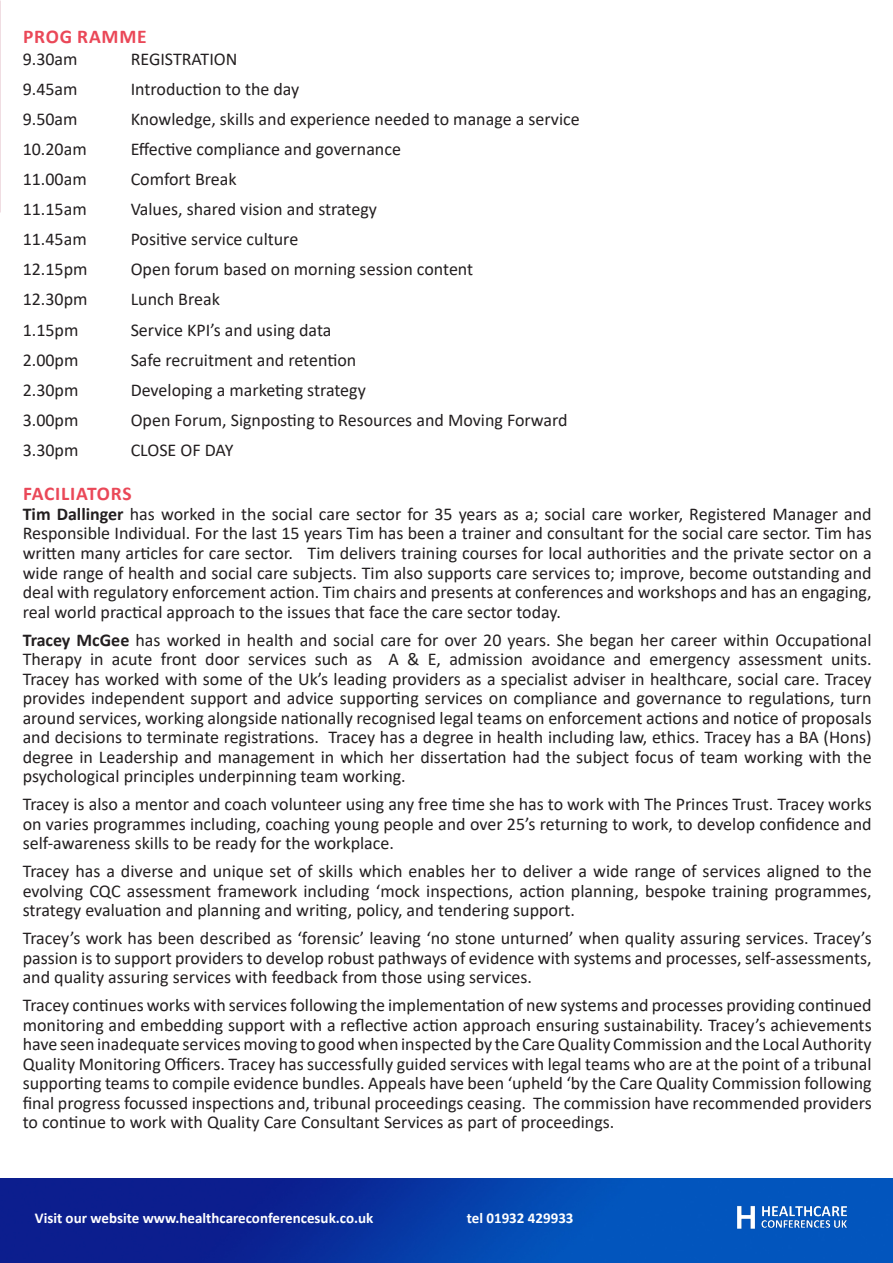
<style>
.page{position:relative;width:893px;height:1263px;background:#fff}
.page>*{position:absolute;margin:0;border:0;box-sizing:border-box;transform-origin:0 0}
.Headers{font:700 19.5px "Calibri";letter-spacing:.04em;color:#ea4858}
.Copy{font:18px/19.5px "Calibri";color:#231f20;text-align:justify}
.t1{font:700 15px "Calibri";color:#fff}
.s1{font-weight:700}
</style>
<div class="page">
<img style="left:0;top:1178px;width:893px;height:85px">
<img style="left:733px;top:1195px;width:118px;height:41px">
<p class="Headers" style="left:23px;top:23px;width:125px">PROG RAMME</p>
<p class="Copy" style="left:23px;top:48px;width:56px">9.30am</p>
<p class="Copy" style="left:131px;top:48px;width:108px">REGISTRATION</p>
<p class="Copy" style="left:23px;top:78px;width:56px">9.45am</p>
<p class="Copy" style="left:131px;top:78px;width:170px">Introduction to the day</p>
<p class="Copy" style="left:23px;top:109px;width:56px">9.50am</p>
<p class="Copy" style="left:131px;top:109px;width:450px">Knowledge, skills and experience needed to manage a service</p>
<p class="Copy" style="left:23px;top:139px;width:66px">10.20am</p>
<p class="Copy" style="left:131px;top:139px;width:272px">Effective compliance and governance</p>
<p class="Copy" style="left:23px;top:169px;width:66px">11.00am</p>
<p class="Copy" style="left:131px;top:169px;width:107px">Comfort Break</p>
<p class="Copy" style="left:23px;top:199px;width:66px">11.15am</p>
<p class="Copy" style="left:131px;top:199px;width:248px">Values, shared vision and strategy</p>
<p class="Copy" style="left:23px;top:229px;width:66px">11.45am</p>
<p class="Copy" style="left:131px;top:229px;width:169px">Positive service culture</p>
<p class="Copy" style="left:23px;top:259px;width:66px">12.15pm</p>
<p class="Copy" style="left:131px;top:259px;width:344px">Open forum based on morning session content</p>
<p class="Copy" style="left:23px;top:289px;width:66px">12.30pm</p>
<p class="Copy" style="left:131px;top:289px;width:91px">Lunch Break</p>
<p class="Copy" style="left:23px;top:319px;width:57px">1.15pm</p>
<p class="Copy" style="left:131px;top:319px;width:202px">Service KPI’s and using data</p>
<p class="Copy" style="left:23px;top:349px;width:57px">2.00pm</p>
<p class="Copy" style="left:131px;top:349px;width:227px">Safe recruitment and retention</p>
<p class="Copy" style="left:23px;top:380px;width:57px">2.30pm</p>
<p class="Copy" style="left:131px;top:380px;width:237px">Developing a marketing strategy</p>
<p class="Copy" style="left:23px;top:410px;width:57px">3.00pm</p>
<p class="Copy" style="left:131px;top:410px;width:439px">Open Forum, Signposting to Resources and Moving Forward</p>
<p class="Copy" style="left:23px;top:440px;width:57px">3.30pm</p>
<p class="Copy" style="left:131px;top:440px;width:104px">CLOSE OF DAY</p>
<p class="Headers" style="left:23px;top:480px;width:110px">FACILIATORS</p>
<p class="Copy" style="left:23px;top:504px;width:850px"><span class="s1">Tim Dallinger</span> has worked in the social care sector for 35 years as a; social care worker, Registered Manager and Responsible Individual. For the last 15 years Tim has been a trainer and consultant for the social care sector. Tim has written many articles for care sector. Tim delivers training courses for local authorities and the private sector on a wide range of health and social care subjects. Tim also supports care services to; improve, become outstanding and deal with regulatory enforcement action. Tim chairs and presents at conferences and workshops and has an engaging, real world practical approach to the issues that face the care sector today.</p>
<p class="Copy" style="left:23px;top:629px;width:850px"><span class="s1">Tracey McGee</span> has worked in health and social care for over 20 years. She began her career within Occupational Therapy in acute front door services such as A &amp; E, admission avoidance and emergency assessment units.<br>Tracey has worked with some of the Uk’s leading providers as a specialist adviser in healthcare, social care. Tracey provides independent support and advice supporting services on compliance and governance to regulations, turn around services, working alongside nationally recognised legal teams on enforcement actions and notice of proposals and decisions to terminate registrations. Tracey has a degree in health including law, ethics. Tracey has a BA (Hons) degree in Leadership and management in which her dissertation had the subject focus of team working with the psychological principles underpinning team working.</p>
<p class="Copy" style="left:23px;top:794px;width:850px">Tracey is also a mentor and coach volunteer using any free time she has to work with The Princes Trust. Tracey works on varies programmes including, coaching young people and over 25’s returning to work, to develop confidence and self-awareness skills to be ready for the workplace.</p>
<p class="Copy" style="left:23px;top:861px;width:850px">Tracey has a diverse and unique set of skills which enables her to deliver a wide range of services aligned to the evolving CQC assessment framework including ‘mock inspections, action planning, bespoke training programmes, strategy evaluation and planning and writing, policy, and tendering support.</p>
<p class="Copy" style="left:23px;top:928px;width:850px">Tracey’s work has been described as ‘forensic’ leaving ‘no stone unturned’ when quality assuring services. Tracey’s passion is to support providers to develop robust pathways of evidence with systems and processes, self-assessments, and quality assuring services with feedback from those using services.</p>
<p class="Copy" style="left:23px;top:995px;width:850px">Tracey continues works with services following the implementation of new systems and processes providing continued monitoring and embedding support with a reflective action approach ensuring sustainability. Tracey’s achievements have seen inadequate services moving to good when inspected by the Care Quality Commission and the Local Authority Quality Monitoring Officers. Tracey has successfully guided services with legal teams who are at the point of a tribunal supporting teams to compile evidence bundles. Appeals have been ‘upheld ‘by the Care Quality Commission following final progress focussed inspections and, tribunal proceedings ceasing. The commission have recommended providers to continue to work with Quality Care Consultant Services as part of proceedings.</p>
<p class="t1" style="left:35px;top:1207px;width:340px">Visit our website www.healthcareconferencesuk.co.uk</p>
<p class="t1" style="left:467px;top:1207px;width:108px">tel 01932 429933</p>
</div>
